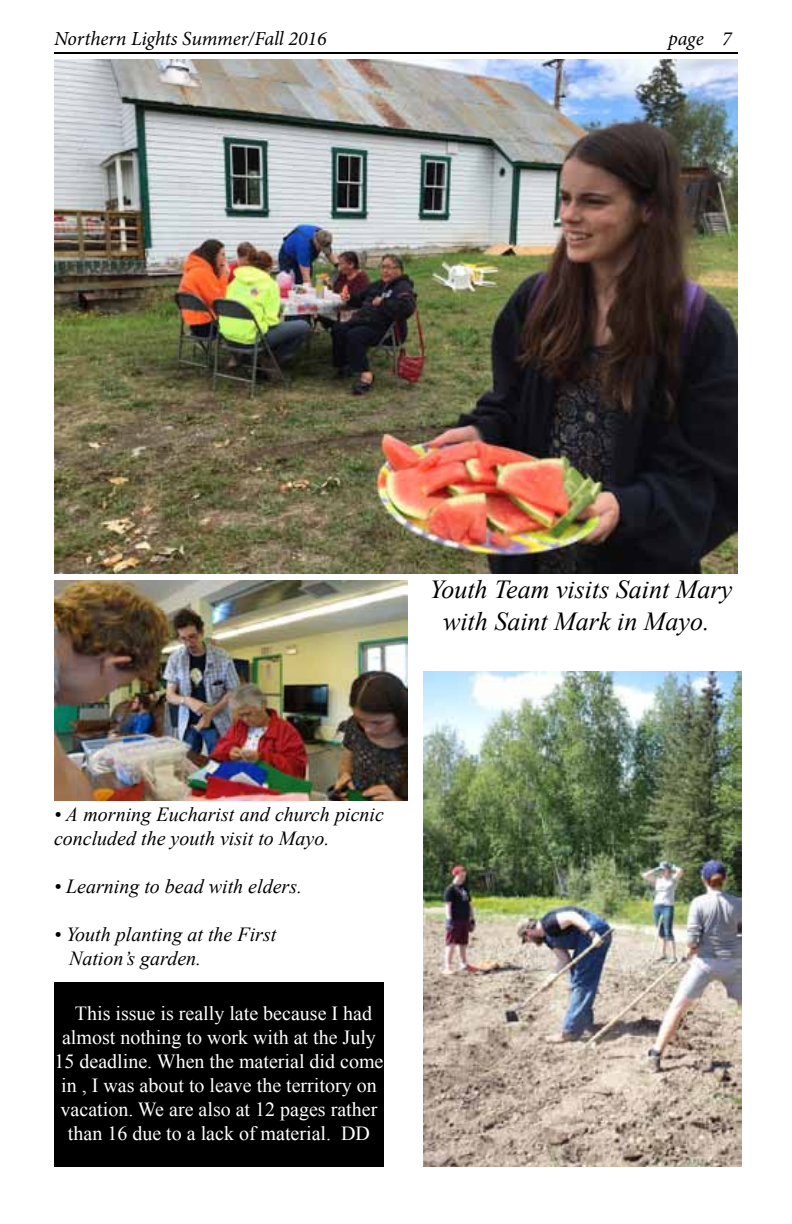
<style>
.page{position:relative;width:792px;height:1224px;background:#fff}
.page>*{position:absolute;margin:0;border:0;box-sizing:border-box;transform-origin:0 0}
.t1{font:italic 26px/31.2px "Times New Roman";color:#000;text-align:center}
.t2{font:20px/24px "Times New Roman";color:#fff;text-align:center}
.t3{font:italic 20px/24px "Times New Roman";color:#000}
.t4{font:italic 20px "Minion Pro";letter-spacing:-.005em;color:#000}
</style>
<div class="page">
<hr style="left:54px;top:52px;width:684px;height:2px;background:#000">
<img style="left:54px;top:580px;width:354px;height:221px">
<img style="left:423px;top:671px;width:319px;height:495px">
<img style="left:54px;top:60px;width:684px;height:513px">
<div style="left:54px;top:982px;width:330px;height:184px;background:#000"></div>
<p class="t4" style="left:54px;top:25px;width:274px">Northern Lights Summer/Fall 2016</p>
<p class="t4" style="left:668px;top:25px;width:65px">page 7</p>
<h1 class="t1" style="left:429px;top:573px;width:304px">Youth Team visits Saint Mary with Saint Mark in Mayo.</h1>
<p class="t3" style="left:54px;top:802px;width:332px">• A morning Eucharist and church picnic concluded the youth visit to Mayo.</p>
<p class="t3" style="left:54px;top:874px;width:250px">• Learning to bead with elders.</p>
<p class="t3" style="left:69px;top:922px;width:209px;text-indent:-15px">• Youth planting at the First<br>Nation’s garden.</p>
<p class="t2" style="left:55px;top:1001px;width:330px">This issue is really late because I had almost nothing to work with at the July 15 deadline. When the material did come in , I was about to leave the territory on vacation. We are also at 12 pages rather than 16 due to a lack of material. DD</p>
</div>
